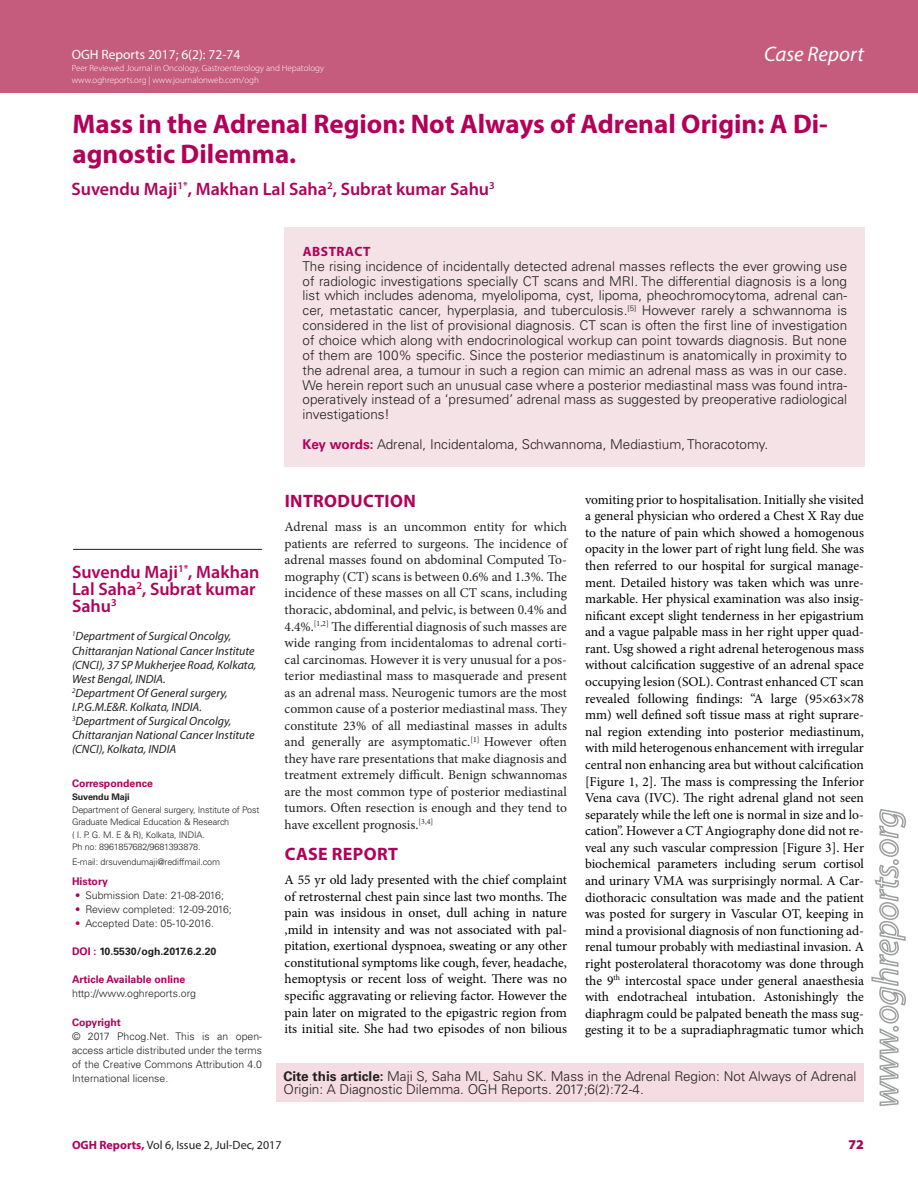
<style>
.page{position:relative;width:918px;height:1188px;background:#fff}
.page>*{position:absolute;margin:0;border:0;box-sizing:border-box;transform-origin:0 0}
.CT{font:700 27px/30px "Myriad Pro";color:#b10159}
.t1{font:italic 21px "Myriad Pro";color:#fff}
.CA{font:600 18px/17.1px "Myriad Pro";color:#b10159}
._1_HD{font:700 18px "Myriad Pro";letter-spacing:.02em;color:#b10159}
.TXT{font:13.5px/16.6px "Minion Pro";letter-spacing:-.005em;color:#000;text-align:justify}
.ABS_TXT{font:300 13.5px/14.9px "Univers LT Std";color:#231f20;text-align:justify}
.TXT-2{font:13.5px/16.5px "Minion Pro";color:#231f20;text-align:justify}
.t2{font:13.5px "Myriad Pro";color:#fff}
.ABS_HD{font:700 13.5px "Myriad Pro";letter-spacing:.04em;color:#b10159}
.RRH{font:900 13.5px "Myriad Pro";color:#b10159}
.CA_Aff{font:italic 12px/14.1px "Myriad Pro";color:#231f20}
.RRH-2{font:12px "Myriad Pro";color:#231f20}
.ABS_AU_ADD{font:300 10.5px/14.1px "Univers LT Std";color:#231f20;text-align:justify}
.ABS_AU_ADD-2{font:700 10.5px "Univers LT Std";color:#b10159}
.ABS_AU_ADD-3{font:700 10.5px "Univers LT Std";color:#231f20}
.ABS_TXT-2{font:700 10.5px "Univers LT Std";color:#b10159}
.ABS_AU_ADD-4{font:300 9px/12.6px "Univers LT Std";letter-spacing:-.01em;color:#231f20}
.t3{font:300 9px/12px "Myriad Pro";color:#fff}
.ABS_AU_ADD-5{font:700 9px "Univers LT Std";letter-spacing:-.01em;color:#231f20}
.s1{color:#b10159}
.s2{font-weight:700;color:#b10159}
.s3{font-weight:700}
</style>
<div class="page">
<div style="left:0;top:0;width:918px;height:92px;background:#c55b7d"></div>
<svg style="left:871px;top:809px;width:35px;height:298px"></svg>
<div style="left:285px;top:228px;width:580px;height:239px;background:#f5e2e6"></div>
<hr style="left:73px;top:549px;width:189px;height:1px;background:#231f20">
<div style="left:276px;top:1064px;width:588px;height:38px;background:#f4dce2"></div>
<p class="t2" style="left:72px;top:46px;width:170px">OGH Reports 2017; 6(2): 72-74</p>
<p class="t3" style="left:72px;top:62px;width:254px">Peer Reviewed Journal in Oncology, Gastroenterology and Hepatology www.oghreports.org | www.journalonweb.com/ogh</p>
<h2 class="t1" style="left:764px;top:41px;width:101px">Case Report</h2>
<p class="CT" style="left:73px;top:108px;width:757px">Mass in the Adrenal Region: Not Always of Adrenal Origin: A Di&shy;agnostic Dilemma.</p>
<p class="CA" style="left:71px;top:180px;width:425px">Suvendu Maji<sup>1*</sup>, Makhan Lal Saha<sup>2</sup>, Subrat kumar Sahu<sup>3</sup></p>
<p class="CA" style="left:72px;top:563px;width:189px">Suvendu Maji<sup>1*</sup>, Makhan<br>Lal Saha<sup>2</sup>, Subrat kumar<br>Sahu<sup>3</sup></p>
<p class="CA_Aff" style="left:72px;top:629px;width:186px"><sup>1</sup>Department of Surgical Oncolgy, Chittaranjan National Cancer Institute (CNCI), 37 SP Mukherjee Road, Kolkata, West Bengal, INDIA.</p>
<p class="CA_Aff" style="left:72px;top:686px;width:157px"><sup>2</sup>Department Of General surgery,<br>I.P.G.M.E&amp;R. Kolkata, INDIA.</p>
<p class="CA_Aff" style="left:72px;top:714px;width:184px"><sup>3</sup>Department of Surgical Oncolgy,<br>Chittaranjan National Cancer Institute (CNCI), Kolkata, INDIA</p>
<p class="ABS_TXT-2" style="left:72px;top:778px;width:82px">Correspondence</p>
<p class="ABS_AU_ADD-5" style="left:72px;top:792px;width:59px">Suvendu Maji</p>
<p class="ABS_AU_ADD-4" style="left:72px;top:803px;width:189px">Department of General surgery, Institute of Post<br>Graduate Medical Education &amp; Research</p>
<p class="ABS_AU_ADD-4" style="left:72px;top:828px;width:134px">( I. P. G. M. E &amp; R), Kolkata, INDIA.</p>
<p class="ABS_AU_ADD-4" style="left:72px;top:841px;width:130px">Ph no: 8961857682/9681393878.</p>
<p class="ABS_AU_ADD-4" style="left:72px;top:855px;width:150px">E-mail: drsuvendumaji@rediffmail.com</p>
<p class="ABS_TXT-2" style="left:72px;top:875px;width:37px">History</p>
<p class="ABS_AU_ADD" style="left:75px;top:888px;width:151px"><span class="s1">•</span> Submission Date: 21-08-2016;</p>
<p class="ABS_AU_ADD" style="left:75px;top:902px;width:158px"><span class="s1">•</span> Review completed: 12-09-2016;</p>
<p class="ABS_AU_ADD" style="left:75px;top:916px;width:140px"><span class="s1">•</span> Accepted Date: 05-10-2016.</p>
<p class="ABS_AU_ADD-3" style="left:72px;top:945px;width:146px"><span class="s1">DOI :</span> 10.5530/ogh.2017.6.2.20</p>
<p class="ABS_AU_ADD-2" style="left:72px;top:974px;width:115px">Article Available online</p>
<p class="ABS_AU_ADD" style="left:72px;top:987px;width:126px">http://www.oghreports.org</p>
<p class="ABS_AU_ADD-2" style="left:72px;top:1016px;width:50px">Copyright</p>
<p class="ABS_AU_ADD" style="left:72px;top:1029px;width:192px">© 2017 Phcog.Net. This is an open&shy;access article distributed under the terms of the Creative Commons Attribution 4.0<br>International license<span class="s1">.</span></p>
<p class="ABS_HD" style="left:303px;top:243px;width:69px">ABSTRACT</p>
<p class="ABS_TXT" style="left:303px;top:259px;width:546px">The rising incidence of incidentally detected adrenal masses reflects the ever growing use of radiologic investigations specially CT scans and MRI. The differential diagnosis is a long list which includes adenoma, myelolipoma, cyst, lipoma, pheochromocytoma, adrenal can&shy;cer, metastatic cancer, hyperplasia, and tuberculosis.<sup>[5]</sup> However rarely a schwannoma is considered in the list of provisional diagnosis. CT scan is often the first line of investigation of choice which along with endocrinological workup can point towards diagnosis. But none of them are 100% specific. Since the posterior mediastinum is anatomically in proximity to the adrenal area, a tumour in such a region can mimic an adrenal mass as was in our case.<br>We herein report such an unusual case where a posterior mediastinal mass was found intra&shy;operatively instead of a ‘presumed’ adrenal mass as suggested by preoperative radiological investigations!</p>
<p class="ABS_TXT" style="left:303px;top:437px;width:467px"><span class="s2">Key words:</span> Adrenal, Incidentaloma, Schwannoma, Mediastium, Thoracotomy.</p>
<p class="_1_HD" style="left:285px;top:490px;width:132px">INTRODUCTION</p>
<p class="TXT-2" style="left:285px;top:519px;width:284px">Adrenal mass is an uncommon entity for which patients are referred to surgeons. The incidence of adrenal masses found on abdominal Computed To&shy;mography (CT) scans is between 0.6% and 1.3%. The incidence of these masses on all CT scans, including thoracic, abdominal, and pelvic, is between 0.4% and 4.4%.<sup>[1,2]</sup> The differential diagnosis of such masses are wide ranging from incidentalomas to adrenal corti&shy;cal carcinomas. However it is very unusual for a pos&shy;terior mediastinal mass to masquerade and present as an adrenal mass. Neurogenic tumors are the most common cause of a posterior mediastinal mass. They constitute 23% of all mediastinal masses in adults and generally are asymptomatic.<sup>[1]</sup> However often they have rare presentations that make diagnosis and treatment extremely difficult. Benign schwannomas are the most common type of posterior mediastinal tumors. Often resection is enough and they tend to have excellent prognosis.<sup>[3,4]</sup></p>
<p class="_1_HD" style="left:285px;top:843px;width:115px">CASE REPORT</p>
<p class="TXT" style="left:285px;top:872px;width:284px">A 55 yr old lady presented with the chief complaint of retrosternal chest pain since last two months. The pain was insidous in onset, dull aching in nature ,mild in intensity and was not associated with pal&shy;pitation, exertional dyspnoea, sweating or any other constitutional symptoms like cough, fever, headache, hemoptysis or recent loss of weight. There was no specific aggravating or relieving factor. However the pain later on migrated to the epigastric region from its initial site. She had two episodes of non bilious</p>
<p class="TXT" style="left:585px;top:491px;width:281px">vomiting prior to hospitalisation. Initially she visited a general physician who ordered a Chest X Ray due to the nature of pain which showed a homogenous opacity in the lower part of right lung field. She was then referred to our hospital for surgical manage&shy;ment. Detailed history was taken which was unre&shy;markable. Her physical examination was also insig&shy;nificant except slight tenderness in her epigastrium and a vague palpable mass in her right upper quad&shy;rant. Usg showed a right adrenal heterogenous mass without calcification suggestive of an adrenal space occupying lesion (SOL). Contrast enhanced CT scan revealed following findings: “A large (95×63×78 mm) well defined soft tissue mass at right suprare&shy;nal region extending into posterior mediastinum, with mild heterogenous enhancement with irregular central non enhancing area but without calcification [Figure 1, 2]. The mass is compressing the Inferior Vena cava (IVC). The right adrenal gland not seen separately while the left one is normal in size and lo&shy;cation”. However a CT Angiography done did not re&shy;veal any such vascular compression [Figure 3]. Her biochemical parameters including serum cortisol and urinary VMA was surprisingly normal. A Car&shy;diothoracic consultation was made and the patient was posted for surgery in Vascular OT, keeping in mind a provisional diagnosis of non functioning ad&shy;renal tumour probably with mediastinal invasion. A right posterolateral thoracotomy was done through the 9<sup>th</sup> intercostal space under general anaesthesia with endotracheal intubation. Astonishingly the diaphragm could be palpated beneath the mass sug&shy;gesting it to be a supradiaphragmatic tumor which</p>
<p class="ABS_TXT" style="left:284px;top:1069px;width:574px;line-height:13.5px"><span class="s3">Cite this article:</span> Maji S, Saha ML, Sahu SK. Mass in the Adrenal Region: Not Always of Adrenal<br>Origin: A Diagnostic Dilemma. OGH Reports. 2017;6(2):72-4.</p>
<p class="RRH-2" style="left:72px;top:1138px;width:211px"><span class="s2">OGH Reports,</span> Vol 6, Issue 2, Jul-Dec, 2017</p>
<p class="RRH" style="left:849px;top:1136px;width:17px">72</p>
</div>
